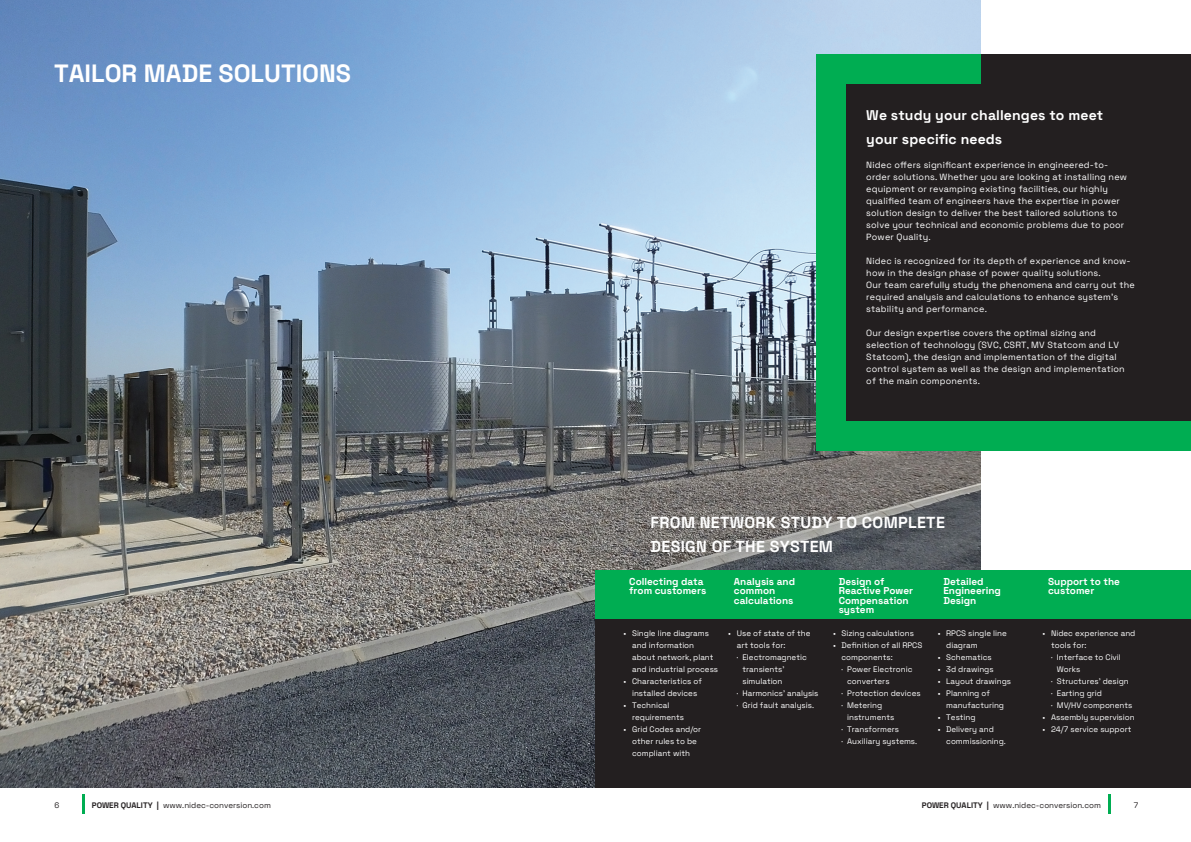
<style>
.page{position:relative;width:1191px;height:842px;background:#fff}
.page>*{position:absolute;margin:0;border:0;box-sizing:border-box;transform-origin:0 0}
.Cover_Title_01{font:300 25px "Space Grotesk";color:#fff}
.t1{font:300 16px/24px "Space Grotesk";letter-spacing:.02em;color:#fff}
.t2{font:300 14px/24px "Space Grotesk";letter-spacing:.01em;color:#fff}
.t3{font:300 10px/9.5px "Space Grotesk";color:#fff}
.t4{font:300 9px/12px "Space Grotesk";letter-spacing:.02em;color:#fff}
.t5{font:300 8px/12px "Space Grotesk";color:#fff}
.t6{font:300 8px "Space Grotesk";color:#231f20}
</style>
<div class="page">
<img style="left:0;top:0;width:981px;height:788px">
<div style="left:846px;top:54px;width:345px;height:367px;background:#231f20"></div>
<div style="left:595px;top:619px;width:596px;height:169px;background:#231f20"></div>
<div style="left:816px;top:79px;width:30px;height:372px;background:#00ad52"></div>
<div style="left:816px;top:54px;width:165px;height:30px;background:#00ad52"></div>
<div style="left:816px;top:421px;width:375px;height:30px;background:#00ad52"></div>
<div style="left:595px;top:570px;width:596px;height:49px;background:#00ad52"></div>
<hr style="left:82px;top:794px;width:2px;height:20px;background:#00ad52">
<hr style="left:1108px;top:794px;width:3px;height:20px;background:#00ad52">
<p class="Cover_Title_01" style="left:54px;top:55px;width:298px">TAILOR MADE SOLUTIONS</p>
<p class="t2" style="left:866px;top:102px;width:238px">We study your challenges to meet your specific needs</p>
<p class="t4" style="left:866px;top:158px;width:262px">Nidec offers significant experience in engineered-to&shy;order solutions. Whether you are looking at installing new equipment or revamping existing facilities, our highly qualified team of engineers have the expertise in power solution design to deliver the best tailored solutions to solve your technical and economic problems due to poor Power Quality.</p>
<p class="t4" style="left:866px;top:254px;width:270px">Nidec is recognized for its depth of experience and know&shy;how in the design phase of power quality solutions.<br>Our team carefully study the phenomena and carry out the required analysis and calculations to enhance system’s stability and performance.</p>
<p class="t4" style="left:866px;top:326px;width:260px">Our design expertise covers the optimal sizing and selection of technology (SVC, CSRT, MV Statcom and LV Statcom), the design and implementation of the digital control system as well as the design and implementation of the main components.</p>
<p class="t1" style="left:650px;top:510px;width:296px">FROM NETWORK STUDY TO COMPLETE<br>DESIGN OF THE SYSTEM</p>
<p class="t3" style="left:629px;top:576px;width:78px">Collecting data from customers</p>
<p class="t3" style="left:734px;top:576px;width:63px">Analysis and common calculations</p>
<p class="t3" style="left:838px;top:576px;width:76px">Design of<br>Reactive Power<br>Compensation system</p>
<p class="t3" style="left:943px;top:576px;width:59px">Detailed<br>Engineering<br>Design</p>
<p class="t3" style="left:1048px;top:576px;width:73px">Support to the customer</p>
<p class="t5" style="left:632px;top:627px;width:87px;text-indent:-9px">• Single line diagrams and information about network, plant and industrial process</p>
<p class="t5" style="left:623px;top:675px;width:80px;text-align:center">• Characteristics of installed devices</p>
<p class="t5" style="left:632px;top:699px;width:53px;text-indent:-9px">• Technical requirements</p>
<p class="t5" style="left:623px;top:723px;width:79px;text-align:center">• Grid Codes and/or other rules to be compliant with</p>
<p class="t5" style="left:737px;top:627px;width:75px;text-indent:-9px">• Use of state of the art tools for:</p>
<p class="t5" style="left:742px;top:651px;width:66px;text-indent:-6px">· Electromagnetic transients’ simulation</p>
<p class="t5" style="left:737px;top:687px;width:83px">· Harmonics’ analysis</p>
<p class="t5" style="left:737px;top:699px;width:79px">· Grid fault analysis.</p>
<p class="t5" style="left:833px;top:627px;width:82px">• Sizing calculations</p>
<p class="t5" style="left:841px;top:639px;width:82px;text-indent:-9px">• Definition of all RPCS components:</p>
<p class="t5" style="left:847px;top:663px;width:67px;text-indent:-6px">· Power Electronic converters</p>
<p class="t5" style="left:841px;top:687px;width:81px">· Protection devices</p>
<p class="t5" style="left:847px;top:699px;width:49px;text-indent:-6px">· Metering instruments</p>
<p class="t5" style="left:841px;top:723px;width:59px">· Transformers</p>
<p class="t5" style="left:841px;top:735px;width:77px">· Auxiliary systems.</p>
<p class="t5" style="left:946px;top:627px;width:62px;text-indent:-9px">• RPCS single line diagram</p>
<p class="t5" style="left:937px;top:651px;width:55px">• Schematics</p>
<p class="t5" style="left:937px;top:663px;width:57px">• 3d drawings</p>
<p class="t5" style="left:937px;top:675px;width:75px">• Layout drawings</p>
<p class="t5" style="left:946px;top:687px;width:59px;text-indent:-9px">• Planning of manufacturing</p>
<p class="t5" style="left:937px;top:711px;width:39px">• Testing</p>
<p class="t5" style="left:946px;top:723px;width:61px;text-indent:-9px">• Delivery and commissioning.</p>
<p class="t5" style="left:1051px;top:627px;width:86px;text-indent:-9px">• Nidec experience and tools for:</p>
<p class="t5" style="left:1056px;top:651px;width:66px;text-indent:-6px">· Interface to Civil<br>Works</p>
<p class="t5" style="left:1051px;top:675px;width:79px">· Structures’ design</p>
<p class="t5" style="left:1051px;top:687px;width:52px">· Earting grid</p>
<p class="t5" style="left:1051px;top:699px;width:83px">· MV/HV components</p>
<p class="t5" style="left:1042px;top:711px;width:93px">• Assembly supervision</p>
<p class="t5" style="left:1042px;top:723px;width:90px">• 24/7 service support</p>
<p class="t6" style="left:54px;top:799px;width:6px">6</p>
<p class="t6" style="left:92px;top:799px;width:181px">POWER QUALITY | www.nidec-conversion.com</p>
<p class="t6" style="left:922px;top:800px;width:181px">POWER QUALITY | www.nidec-conversion.com</p>
<p class="t6" style="left:1133px;top:799px;width:6px">7</p>
</div>
